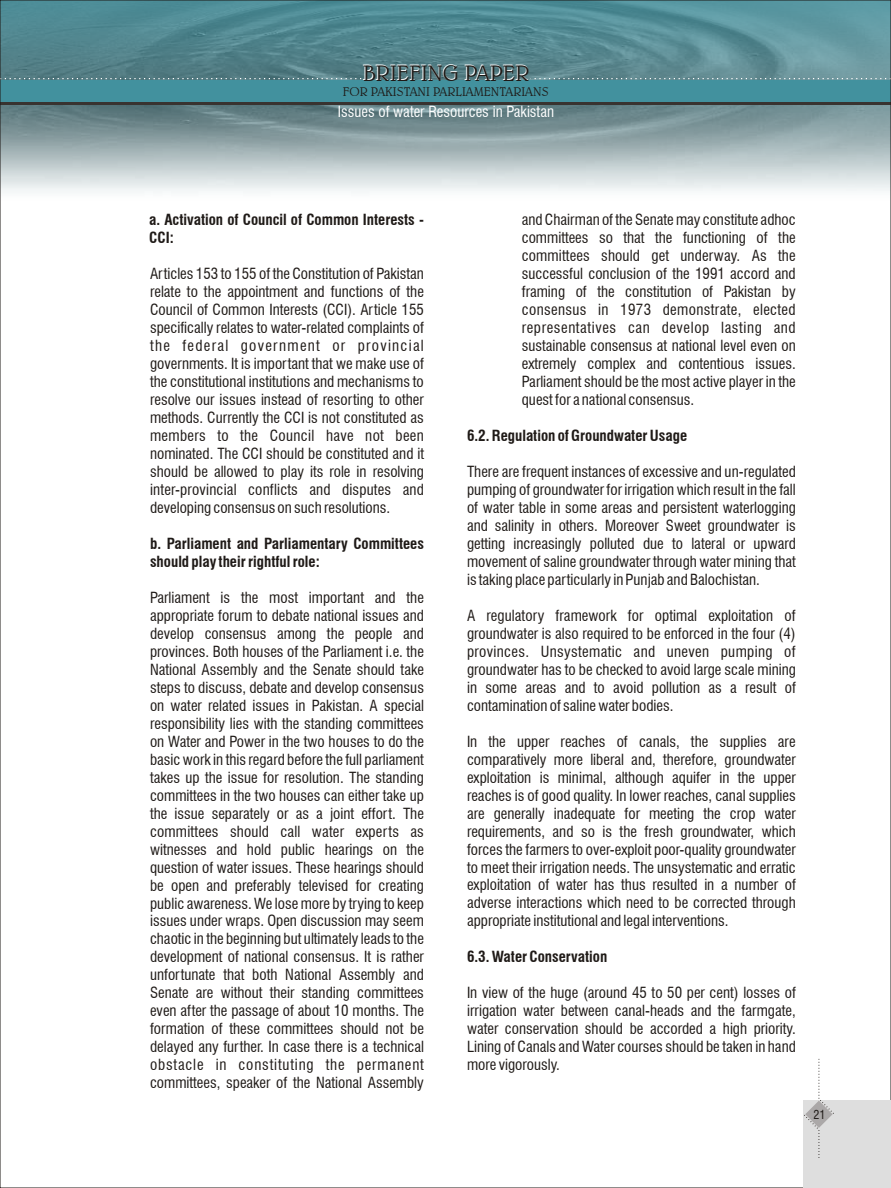
<style>
.page{position:relative;width:891px;height:1188px;background:#fff}
.page>*{position:absolute;margin:0;border:0;box-sizing:border-box;transform-origin:0 0}
.t1{font:22.5px "Belwe Lt BT";color:#fff}
.t2{font:15px/18px "Swis 721 Cn BT";color:#1f1a17;text-align:justify}
.t3{font:700 15px/18px "Swis 721 Cn BT";color:#1f1a17}
.t4{font:15px "Swis 721 Cn BT";color:#fff}
.t5{font:12.75px "Belwe Lt BT";color:#1f1a17}
.t6{font:12px "Swis 721 Cn BT";color:#1f1a17}
</style>
<div class="page">
<svg style="left:2px;top:2px;width:887px;height:190px;background:#7fa1a6"></svg>
<div style="left:0;top:86px;width:891px;height:19px;background:#383330"></div>
<div style="left:0;top:80px;width:891px;height:22px;background:#42919e"></div>
<svg style="left:2px;top:78px;width:359px;height:1px"></svg>
<svg style="left:531px;top:78px;width:358px;height:1px"></svg>
<div style="left:804px;top:1101px;width:87px;height:87px;background:#dedede"></div>
<svg style="left:803px;top:1058px;width:32px;height:102px"></svg>
<h1 class="t1" style="left:362px;top:63px;width:168px">BRIEFING PAPER</h1>
<p class="t4" style="left:338px;top:102px;width:218px">Issues of water Resources in Pakistan</p>
<p class="t5" style="left:343px;top:86px;width:207px">FOR PAKISTANI PARLIAMENTARIANS</p>
<p class="t3" style="left:149px;top:211px;width:276px">a. Activation of Council of Common Interests -<br>CCI:</p>
<p class="t2" style="left:150px;top:265px;width:276px">Articles 153 to 155 of the Constitution of Pakistan relate to the appointment and functions of the Council of Common Interests (CCI). Article 155 specifically relates to water-related complaints of the federal government or provincial governments. It is important that we make use of the constitutional institutions and mechanisms to resolve our issues instead of resorting to other methods. Currently the CCI is not constituted as members to the Council have not been nominated. The CCI should be constituted and it should be allowed to play its role in resolving inter-provincial conflicts and disputes and developing consensus on such resolutions.</p>
<p class="t3" style="left:150px;top:534px;width:275px">b. Parliament and Parliamentary Committees should play their rightful role:</p>
<p class="t2" style="left:150px;top:588px;width:275px">Parliament is the most important and the appropriate forum to debate national issues and develop consensus among the people and provinces. Both houses of the Parliament i.e. the National Assembly and the Senate should take steps to discuss, debate and develop consensus on water related issues in Pakistan. A special responsibility lies with the standing committees on Water and Power in the two houses to do the basic work in this regard before the full parliament takes up the issue for resolution. The standing committees in the two houses can either take up the issue separately or as a joint effort. The committees should call water experts as witnesses and hold public hearings on the question of water issues. These hearings should be open and preferably televised for creating public awareness. We lose more by trying to keep issues under wraps. Open discussion may seem chaotic in the beginning but ultimately leads to the development of national consensus. It is rather unfortunate that both National Assembly and Senate are without their standing committees even after the passage of about 10 months. The formation of these committees should not be delayed any further. In case there is a technical obstacle in constituting the permanent committees, speaker of the National Assembly</p>
<p class="t2" style="left:522px;top:211px;width:276px">and Chairman of the Senate may constitute adhoc committees so that the functioning of the committees should get underway. As the successful conclusion of the 1991 accord and framing of the constitution of Pakistan by consensus in 1973 demonstrate, elected representatives can develop lasting and sustainable consensus at national level even on extremely complex and contentious issues.<br>Parliament should be the most active player in the quest for a national consensus.</p>
<p class="t3" style="left:467px;top:427px;width:222px">6.2. Regulation of Groundwater Usage</p>
<p class="t2" style="left:467px;top:462px;width:330px">There are frequent instances of excessive and un-regulated pumping of groundwater for irrigation which result in the fall of water table in some areas and persistent waterlogging and salinity in others. Moreover Sweet groundwater is getting increasingly polluted due to lateral or upward movement of saline groundwater through water mining that is taking place particularly in Punjab and Balochistan.</p>
<p class="t2" style="left:467px;top:606px;width:330px">A regulatory framework for optimal exploitation of groundwater is also required to be enforced in the four (4) provinces. Unsystematic and uneven pumping of groundwater has to be checked to avoid large scale mining in some areas and to avoid pollution as a result of contamination of saline water bodies.</p>
<p class="t2" style="left:467px;top:732px;width:330px">In the upper reaches of canals, the supplies are comparatively more liberal and, therefore, groundwater exploitation is minimal, although aquifer in the upper reaches is of good quality. In lower reaches, canal supplies are generally inadequate for meeting the crop water requirements, and so is the fresh groundwater, which forces the farmers to over-exploit poor-quality groundwater to meet their irrigation needs. The unsystematic and erratic exploitation of water has thus resulted in a number of adverse interactions which need to be corrected through appropriate institutional and legal interventions.</p>
<p class="t3" style="left:467px;top:948px;width:142px">6.3. Water Conservation</p>
<p class="t2" style="left:467px;top:984px;width:330px">In view of the huge (around 45 to 50 per cent) losses of irrigation water between canal-heads and the farmgate, water conservation should be accorded a high priority.<br>Lining of Canals and Water courses should be taken in hand more vigorously.</p>
<p class="t6" style="left:813px;top:1107px;width:13px">21</p>
</div>
